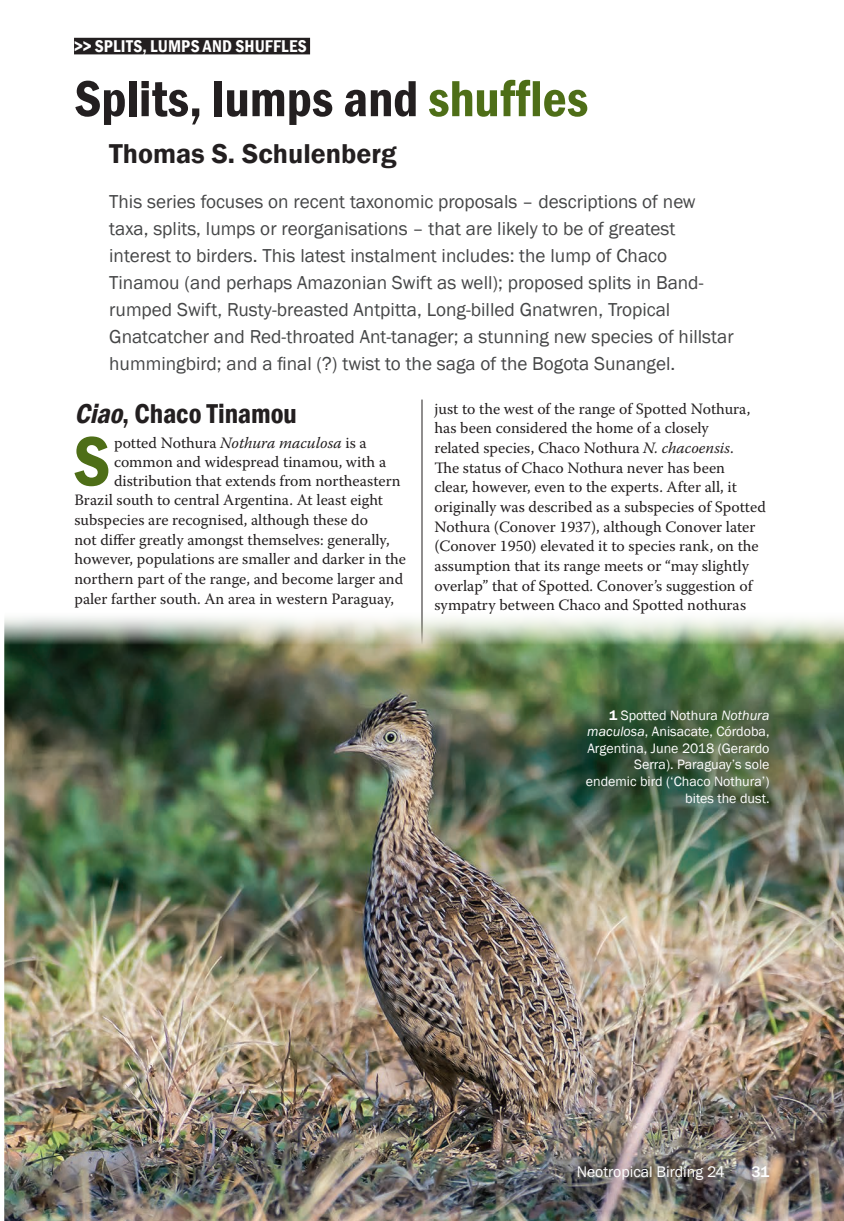
<style>
.page{position:relative;width:844px;height:1221px;background:#fff}
.page>*{position:absolute;margin:0;border:0;box-sizing:border-box;transform-origin:0 0}
.t1{font:600 condensed 72.45px "Franklin Gothic";color:#4e6e17}
.t2{font:600 condensed 52.5px "Franklin Gothic";color:#231f20}
.t3{font:600 28px "Franklin Gothic";color:#231f20}
.t4{font:600 condensed 28px "Franklin Gothic";color:#231f20}
.t5{font:19.25px/26.9px "Franklin Gothic";color:#454647}
.t6{font:600 condensed 17.5px "Franklin Gothic";letter-spacing:.015em;color:#fff}
.t7{font:15.75px/19.6px "Warnock Pro";color:#231f20}
.t8{font:15.75px "Franklin Gothic";color:#fff}
.t9{font:500 15.75px "Franklin Gothic";color:#fff}
.t10{font:14px/16.6px "Franklin Gothic";color:#fff;text-align:right}
.s1{color:#4e6e17}
.s2{font-style:italic}
.s3{font-weight:600}
</style>
<div class="page">
<hr style="left:421px;top:399px;width:1px;height:300px;background:#231f20">
<img style="left:5px;top:610px;width:838px;height:610px">
<div style="left:74px;top:38px;width:236px;height:16px;background:#231f20"></div>
<p class="t6" style="left:74px;top:34px;width:234px">&gt;&gt; SPLITS, LUMPS AND SHUFFLES</p>
<h2 class="t2" style="left:74px;top:64px;width:515px">Splits, lumps and <span class="s1">shuffles</span></h2>
<h3 class="t3" style="left:109px;top:137px;width:289px">Thomas S. Schulenberg</h3>
<p class="t5" style="left:109px;top:188px;width:626px">This series focuses on recent taxonomic proposals – descriptions of new taxa, splits, lumps or reorganisations – that are likely to be of greatest interest to birders. This latest instalment includes: the lump of Chaco Tinamou (and perhaps Amazonian Swift as well); proposed splits in Band&shy;rumped Swift, Rusty-breasted Antpitta, Long-billed Gnatwren, Tropical Gnatcatcher and Red-throated Ant-tanager; a stunning new species of hillstar hummingbird; and a final (?) twist to the saga of the Bogota Sunangel.</p>
<h3 class="t4" style="left:74px;top:395px;width:224px"><span class="s2">Ciao</span>, Chaco Tinamou</h3>
<h1 class="t1" style="left:73px;top:413px;width:39px">S</h1>
<p class="t7" style="left:114px;top:432px;width:254px">potted Nothura <span class="s2">Nothura maculosa</span> is a</p>
<p class="t7" style="left:434px;top:398px;width:333px">just to the west of the range of Spotted Nothura, has been considered the home of a closely<br>related species, Chaco Nothura <span class="s2">N. chacoensis</span>.<br>The status of Chaco Nothura never has been<br>clear, however, even to the experts. After all, it originally was described as a subspecies of Spotted Nothura (Conover 1937), although Conover later (Conover 1950) elevated it to species rank, on the assumption that its range meets or “may slightly overlap” that of Spotted. Conover’s suggestion of sympatry between Chaco and Spotted nothuras</p>
<p class="t7" style="left:114px;top:451px;width:273px">common and widespread tinamou, with a</p>
<p class="t7" style="left:114px;top:470px;width:288px">distribution that extends from northeastern</p>
<p class="t7" style="left:74px;top:490px;width:310px">Brazil south to central Argentina. At least eight</p>
<p class="t7" style="left:74px;top:509px;width:295px">subspecies are recognised, although these do</p>
<p class="t7" style="left:74px;top:529px;width:316px">not differ greatly amongst themselves: generally,</p>
<p class="t7" style="left:74px;top:549px;width:333px">however, populations are smaller and darker in the</p>
<p class="t7" style="left:74px;top:568px;width:330px">northern part of the range, and become larger and</p>
<p class="t7" style="left:74px;top:588px;width:321px">paler farther south. An area in western Paraguay,</p>
<p class="t10" style="left:585px;top:706px;width:185px"><span class="s3">1</span> Spotted Nothura <span class="s2">Nothura maculosa</span>, Anisacate, Córdoba,<br>Argentina, June 2018 (Gerardo<br>Serra). Paraguay’s sole endemic bird (‘Chaco Nothura’) bites the dust.</p>
<p class="t8" style="left:576px;top:1161px;width:149px">Neotropical Birding 24</p>
<p class="t9" style="left:751px;top:1161px;width:20px">31</p>
</div>
